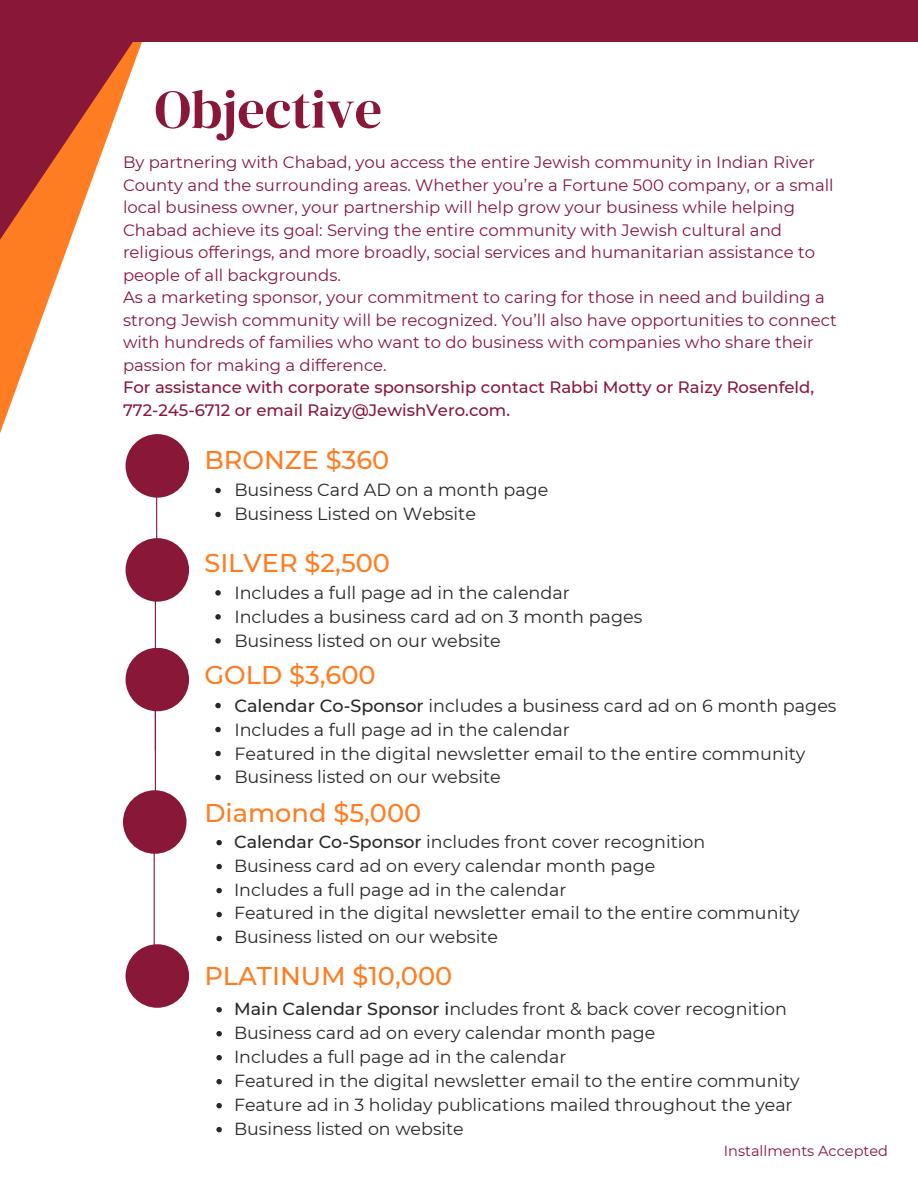
<style>
.page{position:relative;width:918px;height:1188px;background:#fff}
.page>*{position:absolute;margin:0;border:0;box-sizing:border-box;transform-origin:0 0}
.t1{font:54px "DM Serif Display";color:#881738}
.t2{font:500 25.65px "Montserrat";color:#fe7d22}
.t3{font:17.55px "Montserrat";color:#28272b}
.t4{font:17.4px "Montserrat";color:#28272b}
.t5{font:16.5px/22.5px "Montserrat";color:#881738}
.t6{font:500 16.5px/22.5px "Montserrat";color:#881738}
.t7{font:14.55px "Montserrat";color:#891738}
.s1{font-weight:500}
</style>
<div class="page">
<svg style="left:0;top:261px;width:158px;height:298px"></svg>
<svg style="left:0;top:0;width:176px;height:261px"></svg>
<div style="left:100px;top:0;width:818px;height:41px;background:#881738"></div>
<hr style="left:156px;top:434px;width:1px;height:162px;background:#881738">
<div style="left:126px;top:434px;width:63px;height:64px;background:#881738;border-radius:50%"></div>
<hr style="left:155px;top:589px;width:1px;height:162px;background:#881738">
<div style="left:126px;top:538px;width:63px;height:64px;background:#881738;border-radius:50%"></div>
<div style="left:126px;top:648px;width:63px;height:63px;background:#881738;border-radius:50%"></div>
<div style="left:123px;top:790px;width:64px;height:64px;background:#881738;border-radius:50%"></div>
<hr style="left:155px;top:686px;width:1px;height:162px;background:#881738">
<svg style="left:215px;top:488px;width:6px;height:5px"></svg>
<svg style="left:215px;top:512px;width:6px;height:5px"></svg>
<svg style="left:215px;top:590px;width:6px;height:6px"></svg>
<svg style="left:215px;top:614px;width:6px;height:6px"></svg>
<svg style="left:215px;top:638px;width:6px;height:6px"></svg>
<svg style="left:215px;top:703px;width:6px;height:5px"></svg>
<svg style="left:215px;top:727px;width:6px;height:5px"></svg>
<svg style="left:215px;top:751px;width:6px;height:5px"></svg>
<svg style="left:215px;top:775px;width:6px;height:5px"></svg>
<svg style="left:216px;top:840px;width:6px;height:5px"></svg>
<svg style="left:216px;top:864px;width:6px;height:5px"></svg>
<svg style="left:216px;top:888px;width:6px;height:5px"></svg>
<svg style="left:216px;top:912px;width:6px;height:5px"></svg>
<svg style="left:216px;top:936px;width:6px;height:5px"></svg>
<svg style="left:216px;top:1007px;width:6px;height:5px"></svg>
<svg style="left:216px;top:1031px;width:6px;height:5px"></svg>
<svg style="left:216px;top:1055px;width:6px;height:5px"></svg>
<svg style="left:216px;top:1079px;width:6px;height:5px"></svg>
<svg style="left:216px;top:1103px;width:6px;height:5px"></svg>
<svg style="left:216px;top:1127px;width:6px;height:5px"></svg>
<hr style="left:154px;top:831px;width:1px;height:162px;background:#881738">
<div style="left:126px;top:944px;width:63px;height:64px;background:#881738;border-radius:50%"></div>
<p class="t1" style="left:155px;top:72px;width:229px">Objective</p>
<p class="t5" style="left:123px;top:151px;width:712px">By partnering with Chabad, you access the entire Jewish community in Indian River County and the surrounding areas. Whether you’re a Fortune 500 company, or a small local business owner, your partnership will help grow your business while helping Chabad achieve its goal: Serving the entire community with Jewish cultural and religious offerings, and more broadly, social services and humanitarian assistance to people of all backgrounds.</p>
<p class="t5" style="left:123px;top:286px;width:715px">As a marketing sponsor, your commitment to caring for those in need and building a strong Jewish community will be recognized. You’ll also have opportunities to connect with hundreds of families who want to do business with companies who share their passion for making a difference.</p>
<p class="t6" style="left:123px;top:376px;width:693px">For assistance with corporate sponsorship contact Rabbi Motty or Raizy Rosenfeld,<br>772-245-6712 or email Raizy@JewishVero.com.</p>
<p class="t2" style="left:204px;top:444px;width:187px">BRONZE $360</p>
<p class="t3" style="left:234px;top:480px;width:316px">Business Card AD on a month page</p>
<p class="t3" style="left:234px;top:503px;width:243px">Business Listed on Website</p>
<p class="t2" style="left:204px;top:547px;width:187px">SILVER $2,500</p>
<p class="t3" style="left:234px;top:582px;width:337px">Includes a full page ad in the calendar</p>
<p class="t3" style="left:234px;top:606px;width:409px">Includes a business card ad on 3 month pages</p>
<p class="t3" style="left:234px;top:630px;width:268px">Business listed on our website</p>
<p class="t2" style="left:204px;top:659px;width:173px">GOLD $3,600</p>
<p class="t3" style="left:234px;top:695px;width:604px"><span class="s1">Calendar Co-Sponsor</span> includes a business card ad on 6 month pages</p>
<p class="t3" style="left:234px;top:719px;width:337px">Includes a full page ad in the calendar</p>
<p class="t3" style="left:234px;top:743px;width:573px">Featured in the digital newsletter email to the entire community</p>
<p class="t3" style="left:234px;top:767px;width:268px">Business listed on our website</p>
<p class="t2" style="left:204px;top:797px;width:218px">Diamond $5,000</p>
<p class="t4" style="left:234px;top:831px;width:473px"><span class="s1">Calendar Co-Sponsor</span> includes front cover recognition</p>
<p class="t4" style="left:234px;top:855px;width:423px">Business card ad on every calendar month page</p>
<p class="t4" style="left:234px;top:879px;width:334px">Includes a full page ad in the calendar</p>
<p class="t4" style="left:234px;top:903px;width:567px">Featured in the digital newsletter email to the entire community</p>
<p class="t4" style="left:234px;top:927px;width:266px">Business listed on our website</p>
<p class="t2" style="left:204px;top:960px;width:249px">PLATINUM $10,000</p>
<p class="t4" style="left:234px;top:998px;width:554px"><span class="s1">Main Calendar Sponsor i</span>ncludes front &amp; back cover recognition</p>
<p class="t4" style="left:234px;top:1022px;width:423px">Business card ad on every calendar month page</p>
<p class="t4" style="left:234px;top:1046px;width:334px">Includes a full page ad in the calendar</p>
<p class="t4" style="left:234px;top:1070px;width:567px">Featured in the digital newsletter email to the entire community</p>
<p class="t4" style="left:234px;top:1094px;width:560px">Feature ad in 3 holiday publications mailed throughout the year</p>
<p class="t4" style="left:234px;top:1118px;width:231px">Business listed on website</p>
<p class="t7" style="left:724px;top:1142px;width:166px">Installments Accepted</p>
</div>
